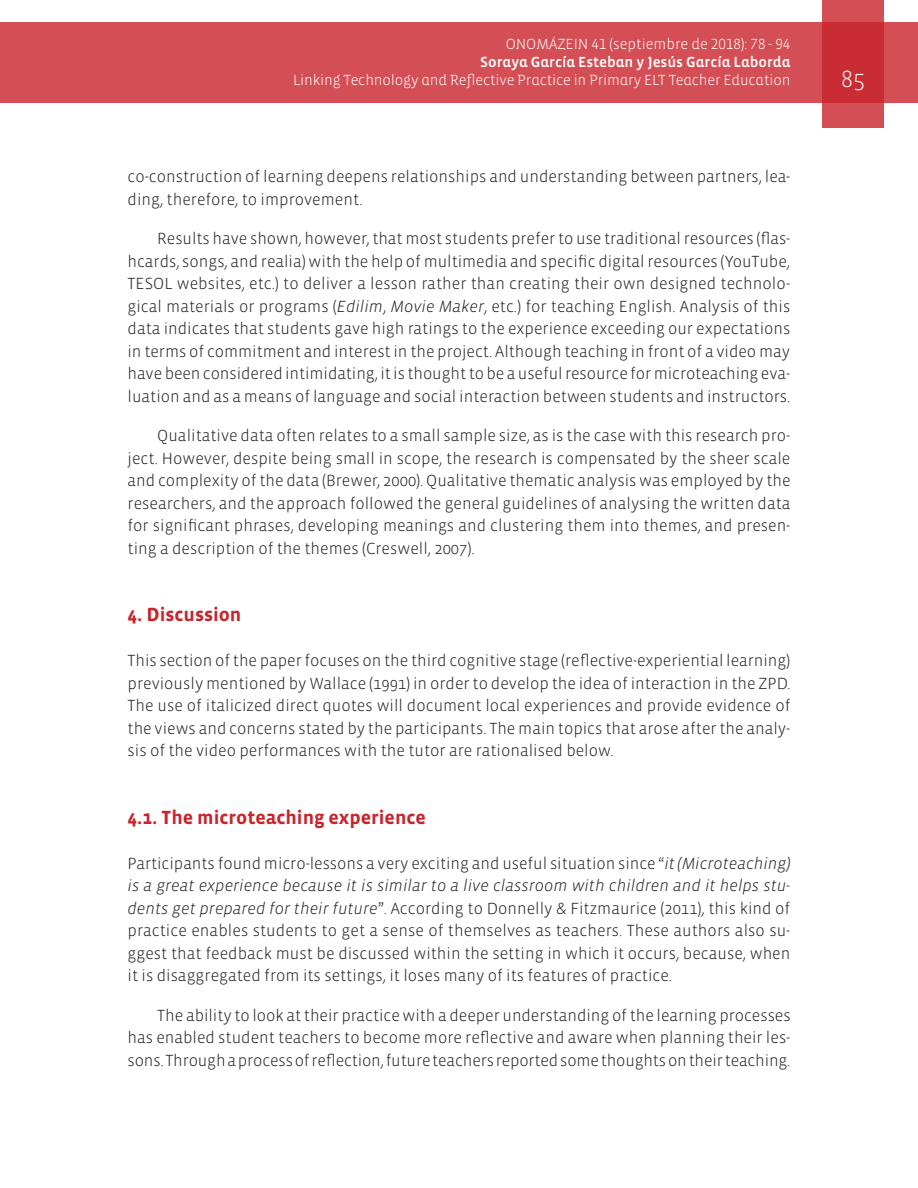
<style>
.page{position:relative;width:918px;height:1188px;background:#fff}
.page>*{position:absolute;margin:0;border:0;box-sizing:border-box;transform-origin:0 0}
.t1{font:300 24px "Vista Sans";color:#fff}
.T_tulos{font:700 19.5px "Vista Sans";color:#c8242b}
.Textos{font:300 16.5px/22.5px "Vista Sans";color:#231f20;text-align:justify}
.Texto_primero{font:300 16.5px/22.5px "Vista Sans";color:#231f20;text-align:justify}
.t2{font:300 15px "Vista Sans Alt";letter-spacing:-.01em;color:#fff}
.t3{font:15px "Vista Sans Alt Med";color:#fff}
.s1{font-style:italic}
</style>
<div class="page">
<div style="left:0;top:23px;width:918px;height:80px;background:#d34f55"></div>
<svg style="left:822px;top:0;width:62px;height:128px;background:#cd383f"></svg>
<p class="t2" style="left:506px;top:37px;width:286px">ONOMÁZEIN 41 (septiembre de 2018): 78 - 94</p>
<p class="t3" style="left:480px;top:55px;width:312px">Soraya García Esteban y Jesús García Laborda</p>
<p class="t2" style="left:293px;top:73px;width:499px">Linking Technology and Reflective Practice in Primary ELT Teacher Education</p>
<h1 class="t1" style="left:841px;top:66px;width:25px">85</h1>
<p class="Textos" style="left:128px;top:166px;width:664px">co-construction of learning deepens relationships and understanding between partners, lea&shy;ding, therefore, to improvement.</p>
<p class="Textos" style="left:128px;top:228px;width:664px;text-indent:30px">Results have shown, however, that most students prefer to use traditional resources (flas&shy;hcards, songs, and realia) with the help of multimedia and specific digital resources (YouTube, TESOL websites, etc.) to deliver a lesson rather than creating their own designed technolo&shy;gical materials or programs (<span class="s1">Edilim</span>, <span class="s1">Movie Maker</span>, etc.) for teaching English. Analysis of this data indicates that students gave high ratings to the experience exceeding our expectations in terms of commitment and interest in the project. Although teaching in front of a video may have been considered intimidating, it is thought to be a useful resource for microteaching eva&shy;luation and as a means of language and social interaction between students and instructors.</p>
<p class="Textos" style="left:128px;top:425px;width:665px;text-indent:30px">Qualitative data often relates to a small sample size, as is the case with this research pro&shy;ject. However, despite being small in scope, the research is compensated by the sheer scale and complexity of the data (Brewer, 2000). Qualitative thematic analysis was employed by the researchers, and the approach followed the general guidelines of analysing the written data for significant phrases, developing meanings and clustering them into themes, and presen&shy;ting a description of the themes (Creswell, 2007).</p>
<p class="T_tulos" style="left:128px;top:605px;width:115px">4. Discussion</p>
<p class="Texto_primero" style="left:128px;top:650px;width:665px">This section of the paper focuses on the third cognitive stage (reflective-experiential learning) previously mentioned by Wallace (1991) in order to develop the idea of interaction in the ZPD.<br>The use of italicized direct quotes will document local experiences and provide evidence of the views and concerns stated by the participants. The main topics that arose after the analy&shy;sis of the video performances with the tutor are rationalised below.</p>
<p class="T_tulos" style="left:128px;top:807px;width:300px">4.1. The microteaching experience</p>
<p class="Texto_primero" style="left:128px;top:852px;width:664px">Participants found micro-lessons a very exciting and useful situation since “<span class="s1">it (Microteaching) is a great experience because it is similar to a live classroom with children and it helps stu&shy;dents get prepared for their future</span>”. According to Donnelly &amp; Fitzmaurice (2011), this kind of practice enables students to get a sense of themselves as teachers. These authors also su&shy;ggest that feedback must be discussed within the setting in which it occurs, because, when it is disaggregated from its settings, it loses many of its features of practice.</p>
<p class="Textos" style="left:128px;top:1004px;width:665px;text-indent:30px">The ability to look at their practice with a deeper understanding of the learning processes has enabled student teachers to become more reflective and aware when planning their les&shy;sons. Through a process of reflection, future teachers reported some thoughts on their teaching.</p>
</div>
